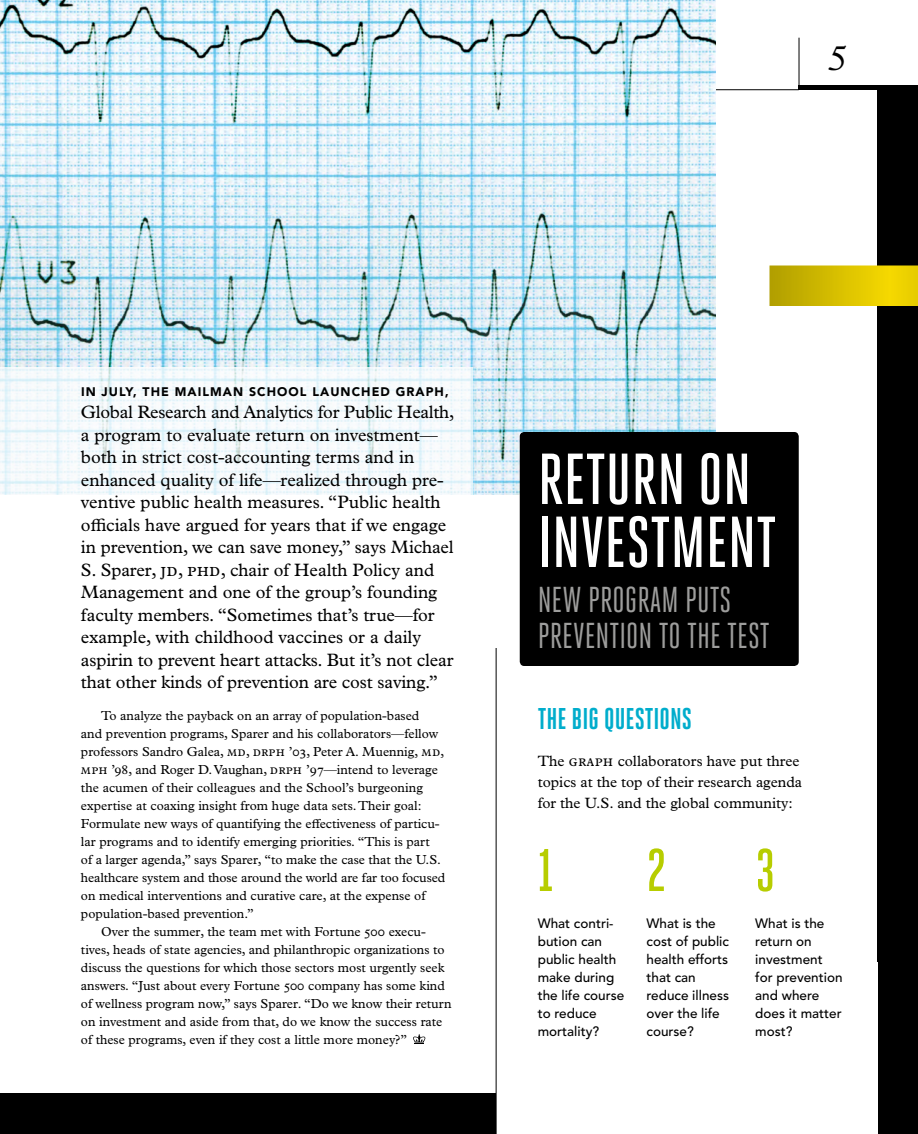
<style>
.page{position:relative;width:918px;height:1134px;background:#fff}
.page>*{position:absolute;margin:0;border:0;box-sizing:border-box;transform-origin:0 0}
.t1{font:500 72px/63px "Heroic Condensed";color:#fff}
.t2{font:500 60px "Heroic Condensed";color:#b7cd00}
.t3{font:36px/36px "Heroic Condensed";color:#9d9d9c}
.t4{font:italic 36px "Plantin MT Pro";color:#000}
.t5{font:700 30px "Heroic Condensed";color:#00adcc}
.t6{font:18px/22.5px "Plantin MT Pro";color:#000}
.t7{font:15px/21px "Plantin MT Pro";color:#000}
.t8{font:500 13.5px/18px "Avenir LT Std";color:#000}
.t9{font:13.2px/18px "Plantin MT Pro";color:#000}
.t10{font:900 12.3px "Avenir LT Std";letter-spacing:.085em;color:#000}
</style>
<div class="page">
<hr style="left:0;top:89px;width:799px;height:1px;background:#000">
<img style="left:0;top:0;width:716px;height:495px">
<hr style="left:799px;top:38px;width:1px;height:52px;background:#000">
<div style="left:799px;top:85px;width:119px;height:5px;background:#000"></div>
<div style="left:0;top:1094px;width:918px;height:40px;background:#000"></div>
<div style="left:878px;top:89px;width:40px;height:1045px;background:#000"></div>
<svg style="left:770px;top:265px;width:148px;height:41px"></svg>
<div style="left:520px;top:432px;width:279px;height:234px;background:#000;border-radius:4px"></div>
<div style="left:496px;top:963px;width:382px;height:171px;background:#fff"></div>
<hr style="left:496px;top:648px;width:1px;height:486px;background:#000">
<div style="left:0;top:368px;width:473px;height:196px;background:#fff"></div>
<svg style="left:413px;top:1034px;width:13px;height:10px"></svg>
<h3 class="t4" style="left:827px;top:37px;width:20px">5</h3>
<p class="t10" style="left:81px;top:384px;width:369px">IN JULY, THE MAILMAN SCHOOL LAUNCHED GRAPH,</p>
<p class="t6" style="left:81px;top:401px;width:375px">Global Research and Analytics for Public Health, a program to evaluate return on investment— both in strict cost-accounting terms and in enhanced quality of life—realized through pre&shy;ventive public health measures. “Public health officials have argued for years that if we engage in prevention, we can save money,” says Michael S. Sparer, JD, PhD, chair of Health Policy and Management and one of the group’s founding faculty members. “Sometimes that’s true—for example, with childhood vaccines or a daily aspirin to prevent heart attacks. But it’s not clear that other kinds of prevention are cost saving.”</p>
<p class="t9" style="left:81px;top:707px;width:366px;text-indent:20px">To analyze the payback on an array of population-based<br>and prevention programs, Sparer and his collaborators—fellow professors Sandro Galea, MD, DrPH ’03, Peter A. Muennig, MD, MPH ’98, and Roger D. Vaughan, DrPH ’97—intend to leverage the acumen of their colleagues and the School’s burgeoning expertise at coaxing insight from huge data sets. Their goal:<br>Formulate new ways of quantifying the effectiveness of particu&shy;lar programs and to identify emerging priorities. “This is part of a larger agenda,” says Sparer, “to make the case that the U.S. healthcare system and those around the world are far too focused on medical interventions and curative care, at the expense of population-based prevention.”</p>
<p class="t9" style="left:81px;top:923px;width:372px;text-indent:20px">Over the summer, the team met with Fortune 500 execu&shy;tives, heads of state agencies, and philanthropic organizations to discuss the questions for which those sectors most urgently seek answers. “Just about every Fortune 500 company has some kind of wellness program now,” says Sparer. “Do we know their return on investment and aside from that, do we know the success rate of these programs, even if they cost a little more money?”</p>
<h1 class="t1" style="left:538px;top:448px;width:240px">RETURN ON<br>INVESTMENT</h1>
<h3 class="t3" style="left:538px;top:582px;width:234px">NEW PROGRAM PUTS<br>PREVENTION TO THE TEST</h3>
<h3 class="t5" style="left:538px;top:702px;width:156px">THE BIG QUESTIONS</h3>
<p class="t7" style="left:538px;top:751px;width:266px">The GRAPH collaborators have put three topics at the top of their research agenda for the U.S. and the global community:</p>
<h2 class="t2" style="left:538px;top:837px;width:18px">1</h2>
<h2 class="t2" style="left:647px;top:837px;width:21px">2</h2>
<h2 class="t2" style="left:755px;top:837px;width:22px">3</h2>
<p class="t8" style="left:538px;top:915px;width:88px">What contri&shy;bution can public health make during the life course to reduce mortality?</p>
<p class="t8" style="left:647px;top:915px;width:84px">What is the cost of public health efforts that can reduce illness over the life course?</p>
<p class="t8" style="left:755px;top:915px;width:89px">What is the return on investment for prevention and where does it matter most?</p>
</div>
